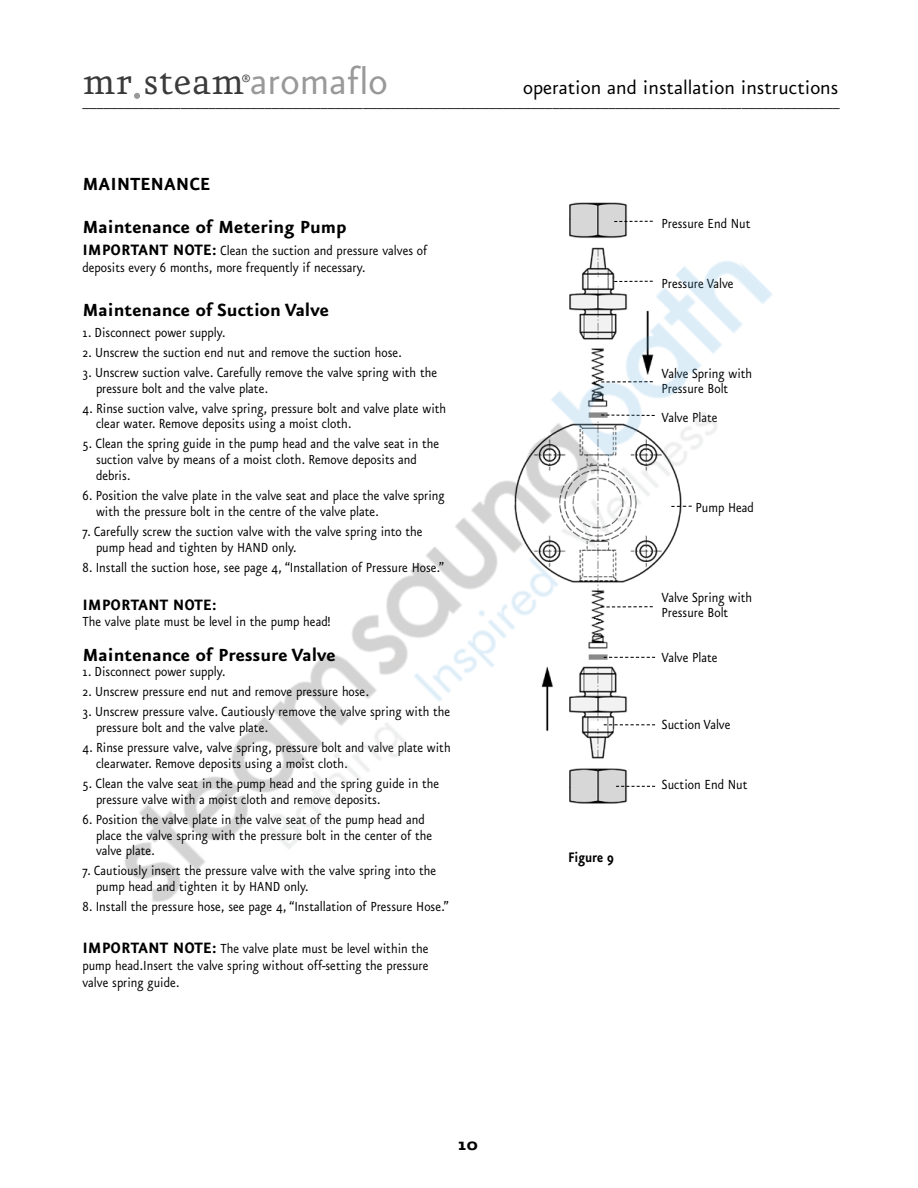
<style>
.page{position:relative;width:918px;height:1188px;background:#fff}
.page>*{position:absolute;margin:0;border:0;box-sizing:border-box;transform-origin:0 0}
.t1{font:43.5px "Eureka Sans";color:#999}
.t2{font:22.5px "Eureka Sans";color:#000}
.t3{font:700 21px/42.9px "Eureka Sans";color:#000}
.t4{font:300 18.75px "Eureka Sans";color:#333}
.t5{font:700 18px "Eureka Sans";color:#000}
.t6{font:16.5px "Eureka Sans";color:#000;scale:.85 1}
.t7{font:700 16.5px "Eureka Sans";color:#000;scale:.85 1}
.t8{font:15.75px/15.8px "Eureka Sans";color:#000;scale:.9 1}
.s1{font-family:"Eureka";color:#3b3b3b}
.s2{font-family:"Eureka";font-size:52.5px}
.s3{font-weight:700;font-size:18px}
</style>
<div class="page">
<img style="left:569px;top:202px;width:84px;height:35px">
<svg style="left:614px;top:221px;width:39px;height:1px"></svg>
<img style="left:124px;top:237px;width:649px;height:665px">
<h1 class="t1" style="left:82px;top:63px;width:307px"><span class="s1">mr</span><span class="s2">.</span><span class="s1">steam</span>aromaflo</h1>
<p class="t4" style="left:242px;top:70px;width:10px">®</p>
<h2 class="t2" style="left:523px;top:78px;width:317px">operation and installation instructions</h2>
<p class="t6" style="left:82px;top:96px;width:892px">____________________________________________________________________________________________________________</p>
<h3 class="t3" style="left:82px;top:164px;width:266px">MAINTENANCE<br>Maintenance of Metering Pump</h3>
<p class="t8" style="left:82px;top:243px;width:385px;line-height:16.5px"><span class="s3">IMPORTANT NOTE:</span> Clean the suction and pressure valves of deposits every 6 months, more frequently if necessary.</p>
<h3 class="t3" style="left:82px;top:289px;width:248px">Maintenance of Suction Valve</h3>
<p class="t8" style="left:83px;top:325px;width:160px">1. Disconnect power supply.</p>
<p class="t8" style="left:83px;top:345px;width:356px">2. Unscrew the suction end nut and remove the suction hose.</p>
<p class="t8" style="left:96px;top:365px;width:381px;text-indent:-13px">3. Unscrew suction valve. Carefully remove the valve spring with the pressure bolt and the valve plate.</p>
<p class="t8" style="left:96px;top:401px;width:391px;text-indent:-13px">4. Rinse suction valve, valve spring, pressure bolt and valve plate with clear water. Remove deposits using a moist cloth.</p>
<p class="t8" style="left:96px;top:437px;width:383px;text-indent:-13px">5. Clean the spring guide in the pump head and the valve seat in the suction valve by means of a moist cloth. Remove deposits and debris.</p>
<p class="t8" style="left:96px;top:488px;width:389px;text-indent:-13px">6. Position the valve plate in the valve seat and place the valve spring with the pressure bolt in the centre of the valve plate.</p>
<p class="t8" style="left:96px;top:524px;width:364px;text-indent:-13px">7. Carefully screw the suction valve with the valve spring into the pump head and tighten by HAND only.</p>
<p class="t8" style="left:83px;top:560px;width:403px">8. Install the suction hose, see page 4, “Installation of Pressure Hose.”</p>
<p class="t5" style="left:82px;top:597px;width:136px">IMPORTANT NOTE:</p>
<p class="t8" style="left:82px;top:615px;width:277px">The valve plate must be level in the pump head!</p>
<h3 class="t3" style="left:82px;top:634px;width:255px">Maintenance of Pressure Valve</h3>
<p class="t8" style="left:83px;top:665px;width:160px">1. Disconnect power supply.</p>
<p class="t8" style="left:83px;top:685px;width:320px">2. Unscrew pressure end nut and remove pressure hose.</p>
<p class="t8" style="left:96px;top:705px;width:395px;text-indent:-13px">3. Unscrew pressure valve. Cautiously remove the valve spring with the pressure bolt and the valve plate.</p>
<p class="t8" style="left:96px;top:741px;width:396px;text-indent:-13px">4. Rinse pressure valve, valve spring, pressure bolt and valve plate with clearwater. Remove deposits using a moist cloth.</p>
<p class="t8" style="left:96px;top:777px;width:383px;text-indent:-13px">5. Clean the valve seat in the pump head and the spring guide in the pressure valve with a moist cloth and remove deposits.</p>
<p class="t8" style="left:96px;top:812px;width:375px;text-indent:-13px">6. Position the valve plate in the valve seat of the pump head and place the valve spring with the pressure bolt in the center of the valve plate.</p>
<p class="t8" style="left:96px;top:864px;width:380px;text-indent:-13px">7. Cautiously insert the pressure valve with the valve spring into the pump head and tighten it by HAND only.</p>
<p class="t8" style="left:83px;top:900px;width:408px">8. Install the pressure hose, see page 4, “Installation of Pressure Hose.”</p>
<p class="t8" style="left:82px;top:941px;width:386px;line-height:17.2px;text-align:justify"><span class="s3">IMPORTANT NOTE:</span> The valve plate must be level within the pump head.Insert the valve spring without off-setting the pressure valve spring guide.</p>
<h3 class="t3" style="left:458px;top:1124px;width:22px">10</h3>
<p class="t7" style="left:568px;top:850px;width:55px">Figure 9</p>
<p class="t8" style="left:662px;top:217px;width:100px">Pressure End Nut</p>
<p class="t8" style="left:662px;top:277px;width:81px">Pressure Valve</p>
<p class="t8" style="left:662px;top:367px;width:102px;line-height:15px">Valve Spring with<br>Pressure Bolt</p>
<p class="t8" style="left:662px;top:410px;width:64px">Valve Plate</p>
<p class="t8" style="left:696px;top:500px;width:66px">Pump Head</p>
<p class="t8" style="left:662px;top:590px;width:102px;line-height:15px">Valve Spring with<br>Pressure Bolt</p>
<p class="t8" style="left:662px;top:650px;width:64px">Valve Plate</p>
<p class="t8" style="left:662px;top:718px;width:78px">Suction Valve</p>
<p class="t8" style="left:662px;top:778px;width:97px">Suction End Nut</p>
</div>
